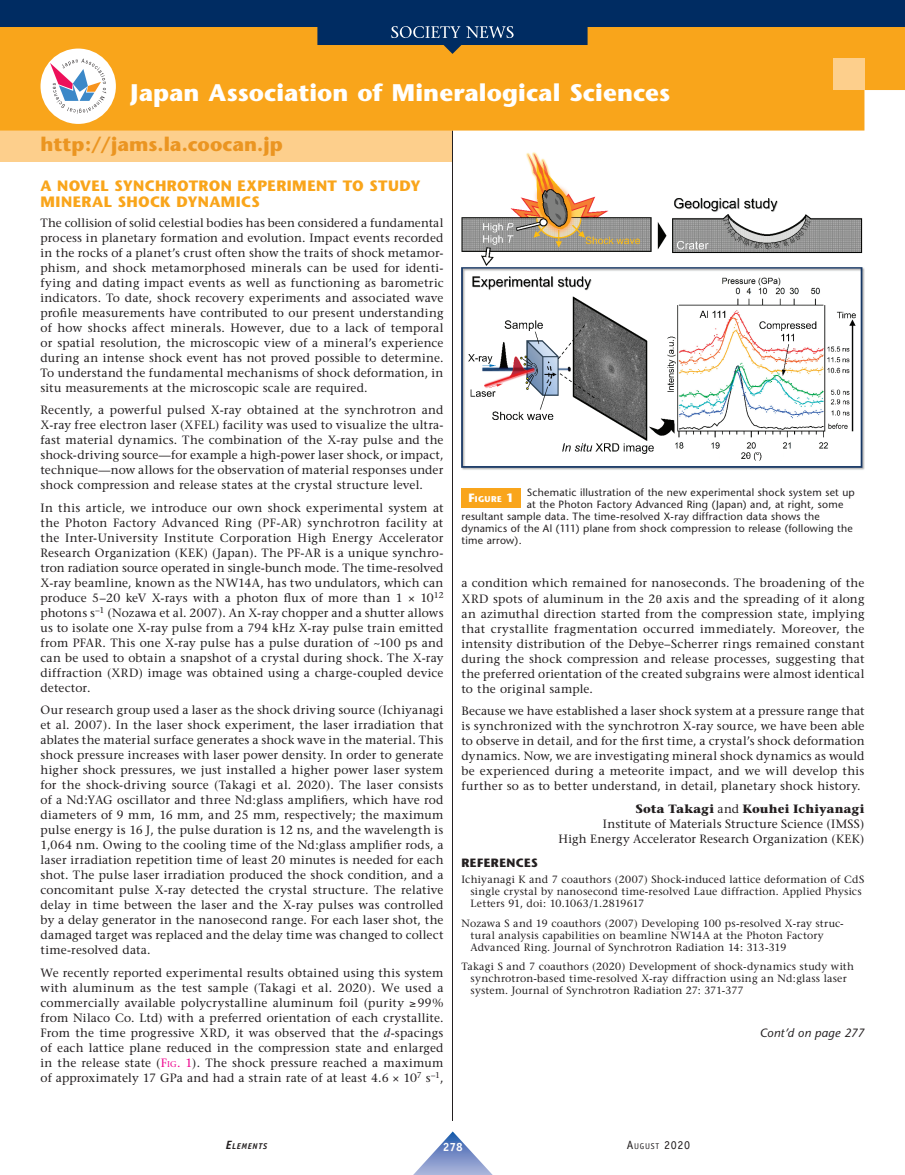
<style>
.page{position:relative;width:905px;height:1175px;background:#fff}
.page>*{position:absolute;margin:0;border:0;box-sizing:border-box;transform-origin:0 0}
.t1{font:700 24px "Stone Sans";letter-spacing:.005em;color:#fff}
.t2{font:700 19.5px "Stone Sans";color:#eb9521}
.t3{font:700 15px/15.8px "Stone Sans";letter-spacing:.02em;color:#f9a51b}
.t4{font:12px/15px "Stone Serif";letter-spacing:.015em;color:#231f20;text-align:justify}
.t5{font:italic 12px "Stone Sans";letter-spacing:.015em;color:#231f20}
.t6{font:700 12px "Stone Sans";letter-spacing:.04em;color:#231f20}
.t7{font:12px "Officina Sans";color:#231f20}
.t8{font:700 12px "Officina Sans";color:#fcfcfc}
.t9{font:10.5px/12px "Stone Serif";letter-spacing:.02em;color:#231f20}
.t10{font:10.5px "Stone Sans";letter-spacing:.02em;color:#231f20}
.t11{font:italic 700 8.4px "Officina Sans";letter-spacing:.08em;color:#231f20}
.t12{font:700 8.4px "Stone Sans";letter-spacing:.045em;color:#fff}
.s1{font-style:italic}
.s2{color:#ed028c}
.s3{font-size:8.4px;color:#ed028c}
.s4{font-size:12px}
.s5{font-weight:700}
.s6{font-size:8.4px}
</style>
<div class="page">
<div style="left:0;top:130px;width:452px;height:32px;background:#fdcf8c"></div>
<hr style="left:452px;top:130px;width:1px;height:990px;background:#231f20">
<div style="left:0;top:54px;width:904px;height:76px;background:#f9a51b"></div>
<div style="left:832px;top:58px;width:32px;height:32px;background:#fdcf8c"></div>
<div style="left:40px;top:49px;width:76px;height:75px;background:#fff;border-radius:50%"></div>
<svg style="left:50px;top:59px;width:56px;height:55px"></svg>
<div style="left:461px;top:488px;width:59px;height:19px;background:#f9a51b"></div>
<img style="left:461px;top:152px;width:403px;height:318px">
<svg style="left:0;top:0;width:904px;height:54px;background:#665d45"></svg>
<svg style="left:414px;top:1131px;width:78px;height:43px"></svg>
<svg style="left:391px;top:26px;width:122px;height:12px"></svg>
<h1 class="t1" style="left:130px;top:78px;width:541px">Japan Association of Mineralogical Sciences</h1>
<h2 class="t2" style="left:40px;top:133px;width:244px">http://jams.la.coocan.jp</h2>
<p class="t3" style="left:40px;top:178px;width:381px">A NOVEL SYNCHROTRON EXPERIMENT TO STUDY<br>MINERAL SHOCK DYNAMICS</p>
<p class="t4" style="left:40px;top:215px;width:404px">The collision of solid celestial bodies has been considered a fundamental process in planetary formation and evolution. Impact events recorded in the rocks of a planet’s crust often show the traits of shock metamor&shy;phism, and shock metamorphosed minerals can be used for identi&shy;fying and dating impact events as well as functioning as barometric indicators. To date, shock recovery experiments and associated wave profile measurements have contributed to our present understanding of how shocks affect minerals. However, due to a lack of temporal or spatial resolution, the microscopic view of a mineral’s experience during an intense shock event has not proved possible to determine.<br>To understand the fundamental mechanisms of shock deformation, in situ measurements at the microscopic scale are required.</p>
<p class="t4" style="left:40px;top:402px;width:404px">Recently, a powerful pulsed X-ray obtained at the synchrotron and X-ray free electron laser (XFEL) facility was used to visualize the ultra&shy;fast material dynamics. The combination of the X-ray pulse and the shock-driving source—for example a high-power laser shock, or impact, technique—now allows for the observation of material responses under shock compression and release states at the crystal structure level.</p>
<p class="t4" style="left:40px;top:500px;width:404px">In this article, we introduce our own shock experimental system at the Photon Factory Advanced Ring (PF-AR) synchrotron facility at the Inter-University Institute Corporation High Energy Accelerator Research Organization (KEK) (Japan). The PF-AR is a unique synchro&shy;tron radiation source operated in single-bunch mode. The time-resolved X-ray beamline, known as the NW14A, has two undulators, which can produce 5–20 keV X-rays with a photon flux of more than 1 × 10<sup>12 </sup>photons s<sup>–1</sup> (Nozawa et al. 2007). An X-ray chopper and a shutter allows us to isolate one X-ray pulse from a 794 kHz X-ray pulse train emitted from PFAR. This one X-ray pulse has a pulse duration of ~100 ps and can be used to obtain a snapshot of a crystal during shock. The X-ray diffraction (XRD) image was obtained using a charge-coupled device detector.</p>
<p class="t4" style="left:41px;top:702px;width:404px">Our research group used a laser as the shock driving source (Ichiyanagi et al. 2007). In the laser shock experiment, the laser irradiation that ablates the material surface generates a shock wave in the material. This shock pressure increases with laser power density. In order to generate higher shock pressures, we just installed a higher power laser system for the shock-driving source (Takagi et al. 2020). The laser consists of a Nd:YAG oscillator and three Nd:glass amplifiers, which have rod diameters of 9 mm, 16 mm, and 25 mm, respectively; the maximum pulse energy is 16 J, the pulse duration is 12 ns, and the wavelength is 1,064 nm. Owing to the cooling time of the Nd:glass amplifier rods, a laser irradiation repetition time of least 20 minutes is needed for each shot. The pulse laser irradiation produced the shock condition, and a concomitant pulse X-ray detected the crystal structure. The relative delay in time between the laser and the X-ray pulses was controlled by a delay generator in the nanosecond range. For each laser shot, the damaged target was replaced and the delay time was changed to collect time-resolved data.</p>
<p class="t4" style="left:40px;top:965px;width:404px">We recently reported experimental results obtained using this system with aluminum as the test sample (Takagi et al. 2020). We used a commercially available polycrystalline aluminum foil (purity ≥99% from Nilaco Co. Ltd) with a preferred orientation of each crystallite.<br>From the time progressive XRD, it was observed that the <span class="s1">d</span>-spacings of each lattice plane reduced in the compression state and enlarged in the release state (<span class="s2">F</span><span class="s3">ig</span><span class="s2">. 1</span>). The shock pressure reached a maximum of approximately 17 GPa and had a strain rate of at least 4.6 × 10<sup>7</sup> s<sup>–1</sup>,</p>
<p class="t12" style="left:468px;top:494px;width:47px"><span class="s4">F</span>IGURE <span class="s4">1</span></p>
<p class="t10" style="left:527px;top:486px;width:329px">Schematic illustration of the new experimental shock system set up</p>
<p class="t10" style="left:526px;top:498px;width:318px">at the Photon Factory Advanced Ring (Japan) and, at right, some</p>
<p class="t10" style="left:461px;top:510px;width:360px">resultant sample data. The time-resolved X-ray diffraction data shows the</p>
<p class="t10" style="left:461px;top:522px;width:393px">dynamics of the Al (111) plane from shock compression to release (following the</p>
<p class="t10" style="left:461px;top:534px;width:62px">time arrow).</p>
<p class="t4" style="left:461px;top:576px;width:404px">a condition which remained for nanoseconds. The broadening of the XRD spots of aluminum in the 2 axis and the spreading of it along an azimuthal direction started from the compression state, implying that crystallite fragmentation occurred immediately. Moreover, the intensity distribution of the Debye–Scherrer rings remained constant during the shock compression and release processes, suggesting that the preferred orientation of the created subgrains were almost identical to the original sample.</p>
<p class="t4" style="left:461px;top:703px;width:404px">Because we have established a laser shock system at a pressure range that is synchronized with the synchrotron X-ray source, we have been able to observe in detail, and for the first time, a crystal’s shock deformation dynamics. Now, we are investigating mineral shock dynamics as would be experienced during a meteorite impact, and we will develop this further so as to better understand, in detail, planetary shock history.</p>
<p class="t4" style="left:558px;top:801px;width:307px;text-align:right"><span class="s5">Sota Takagi</span> and <span class="s5">Kouhei Ichiyanagi<br></span>Institute of Materials Structure Science (IMSS)<br>High Energy Accelerator Research Organization (KEK)</p>
<p class="t6" style="left:461px;top:855px;width:78px">REFERENCES</p>
<p class="t9" style="left:470px;top:873px;width:395px;text-indent:-9px">Ichiyanagi K and 7 coauthors (2007) Shock-induced lattice deformation of CdS single crystal by nanosecond time-resolved Laue diffraction. Applied Physics<br>Letters 91, doi: 10.1063/1.2819617</p>
<p class="t9" style="left:470px;top:917px;width:375px;text-indent:-9px">Nozawa S and 19 coauthors (2007) Developing 100 ps-resolved X-ray struc&shy;tural analysis capabilities on beamline NW14A at the Photon Factory<br>Advanced Ring. Journal of Synchrotron Radiation 14: 313-319</p>
<p class="t9" style="left:470px;top:960px;width:385px;text-indent:-9px">Takagi S and 7 coauthors (2020) Development of shock-dynamics study with synchrotron-based time-resolved X-ray diffraction using an Nd:glass laser system. Journal of Synchrotron Radiation 27: 371-377</p>
<p class="t5" style="left:759px;top:1025px;width:106px">Cont’d on page 277</p>
<p class="t11" style="left:226px;top:1141px;width:43px"><span class="s4">E</span>LEMENTS</p>
<p class="t8" style="left:443px;top:1139px;width:22px">278</p>
<p class="t7" style="left:626px;top:1138px;width:65px">A<span class="s6">UGUST</span> 2020</p>
</div>
